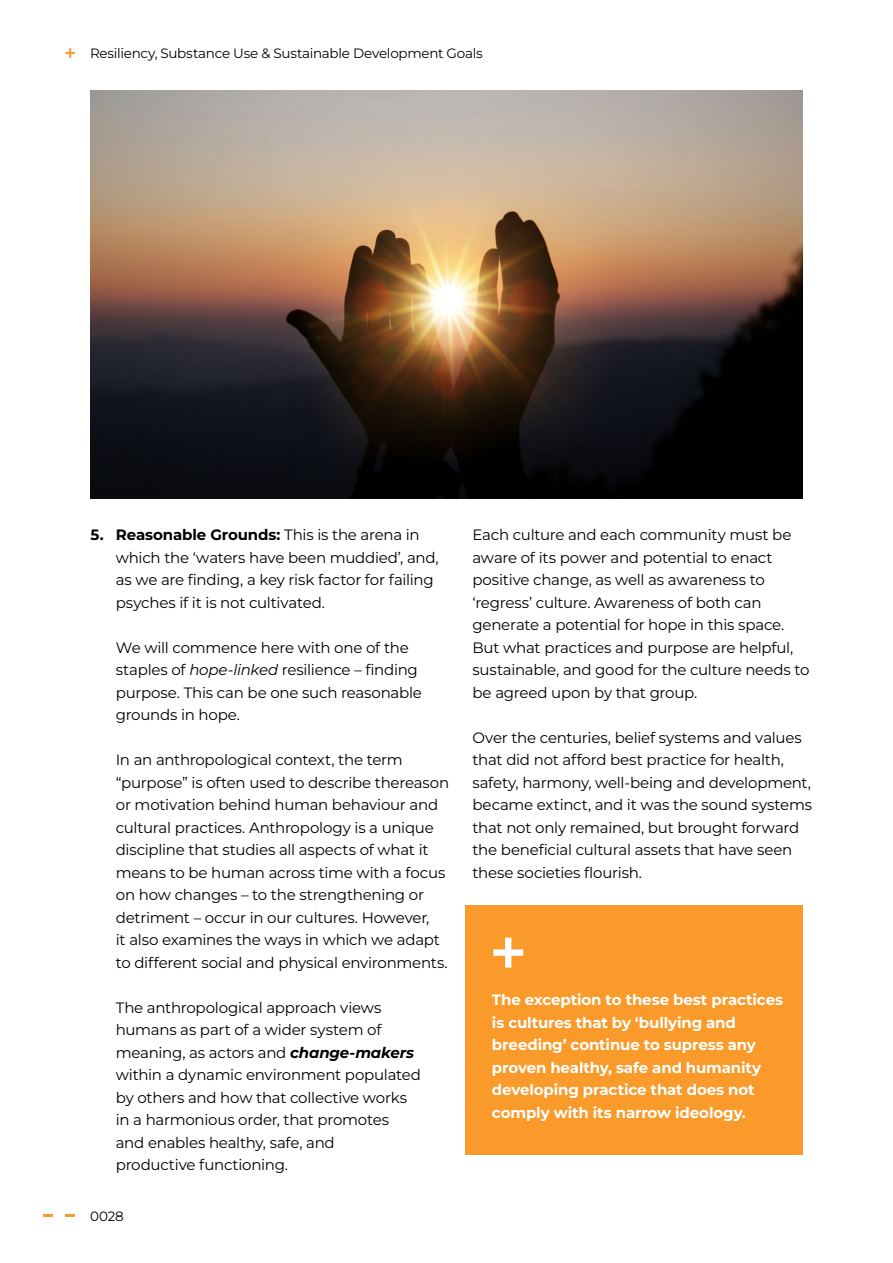
<style>
.page{position:relative;width:893px;height:1263px;background:#fff}
.page>*{position:absolute;margin:0;border:0;box-sizing:border-box;transform-origin:0 0}
.t1{font:15px/22.5px "Montserrat";letter-spacing:-.015em;color:#000}
.t2{font:700 15px/22.5px "Montserrat";letter-spacing:-.01em;color:#fff}
.t3{font:700 15px "Montserrat";color:#000}
.t4{font:13.5px "Montserrat";letter-spacing:-.02em;color:#000}
.s1{font-weight:700}
.s2{font-style:italic}
.s3{font-weight:700;font-style:italic}
</style>
<div class="page">
<svg style="left:65px;top:48px;width:10px;height:10px"></svg>
<svg style="left:43px;top:1214px;width:9px;height:3px"></svg>
<svg style="left:65px;top:1214px;width:10px;height:3px"></svg>
<div style="left:466px;top:906px;width:337px;height:249px;background:#f99a2b"></div>
<svg style="left:493px;top:938px;width:30px;height:30px"></svg>
<img style="left:90px;top:90px;width:713px;height:408px">
<p class="t4" style="left:90px;top:44px;width:394px">Resiliency, Substance Use &amp; Sustainable Development Goals</p>
<p class="t3" style="left:91px;top:524px;width:15px">5.</p>
<p class="t1" style="left:116px;top:523px;width:324px"><span class="s1">Reasonable Grounds:</span> This is the arena in which the ‘waters have been muddied’, and, as we are finding, a key risk factor for failing psyches if it is not cultivated.</p>
<p class="t1" style="left:116px;top:635px;width:308px">We will commence here with one of the staples of <span class="s2">hope-linked</span> resilience – finding purpose. This can be one such reasonable grounds in hope.</p>
<p class="t1" style="left:116px;top:748px;width:335px">In an anthropological context, the term “purpose” is often used to describe thereason or motivation behind human behaviour and cultural practices. Anthropology is a unique discipline that studies all aspects of what it means to be human across time with a focus on how changes – to the strengthening or detriment – occur in our cultures. However,<br>it also examines the ways in which we adapt to different social and physical environments.</p>
<p class="t1" style="left:116px;top:995px;width:307px">The anthropological approach views humans as part of a wider system of meaning, as actors and <span class="s3">change-makers </span>within a dynamic environment populated by others and how that collective works in a harmonious order, that promotes and enables healthy, safe, and<br>productive functioning.</p>
<p class="t4" style="left:90px;top:1206px;width:35px">0028</p>
<p class="t1" style="left:472px;top:523px;width:338px">Each culture and each community must be aware of its power and potential to enact positive change, as well as awareness to ‘regress’ culture. Awareness of both can generate a potential for hope in this space.<br>But what practices and purpose are helpful, sustainable, and good for the culture needs to be agreed upon by that group.</p>
<p class="t1" style="left:472px;top:725px;width:341px">Over the centuries, belief systems and values that did not afford best practice for health, safety, harmony, well-being and development, became extinct, and it was the sound systems that not only remained, but brought forward the beneficial cultural assets that have seen these societies flourish.</p>
<p class="t2" style="left:492px;top:988px;width:293px">The exception to these best practices is cultures that by ‘bullying and breeding’ continue to supress any proven healthy, safe and humanity developing practice that does not comply with its narrow ideology.</p>
</div>
